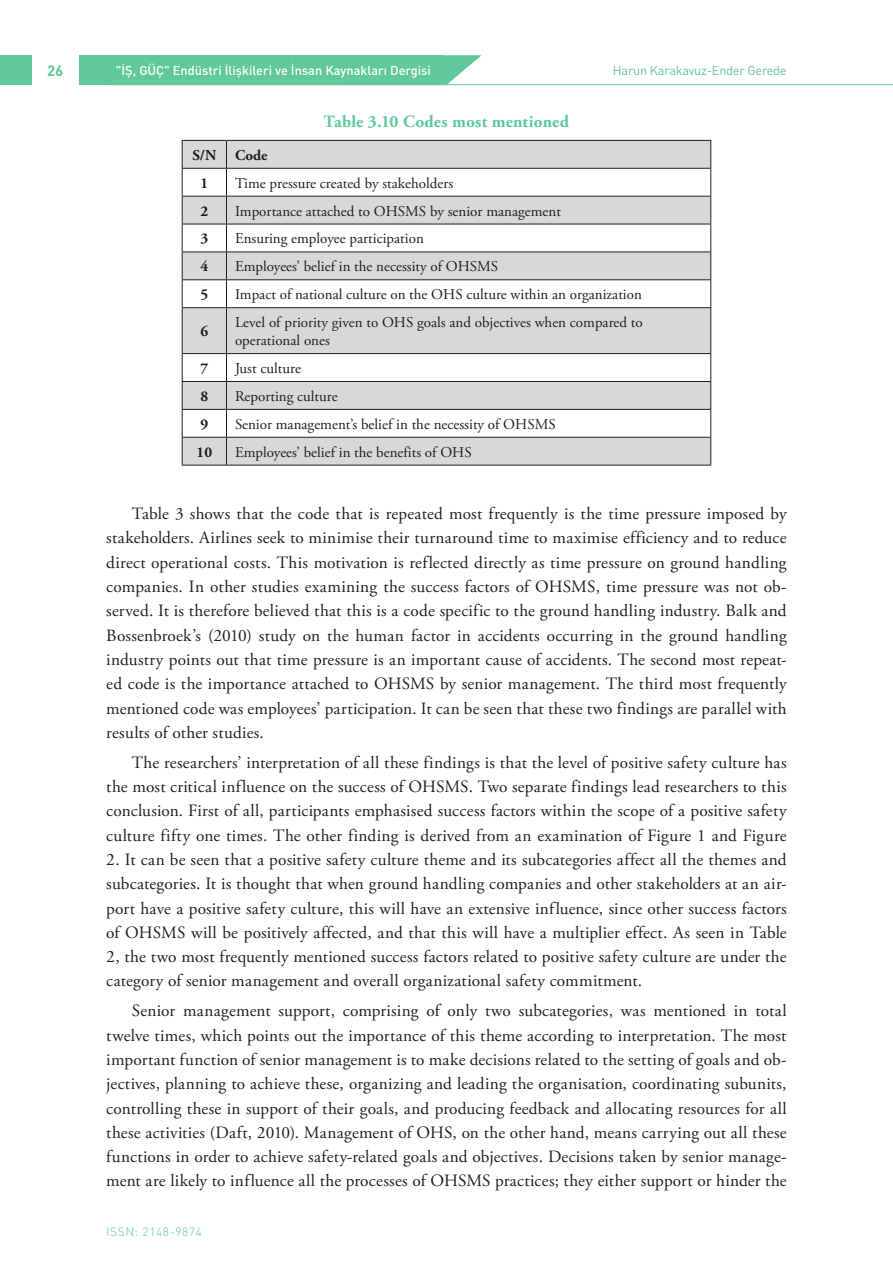
<style>
.page{position:relative;width:893px;height:1263px;background:#fff}
.page>*{position:absolute;margin:0;border:0;box-sizing:border-box;transform-origin:0 0}
.t1{font:17.25px/24.3px "Adobe Garamond Pro";letter-spacing:.015em;color:#231f20;text-align:justify}
.tablo_basl_k{font:700 17.25px "Adobe Garamond Pro";letter-spacing:.005em;color:#60c89a}
.t2{font:15px/18px "Adobe Garamond Pro";color:#231f20}
.t3{font:700 15px "Adobe Garamond Pro";color:#231f20}
.t4{font:700 15px "DIN Pro";color:#60c89a}
.t5{font:500 12.75px "DIN Pro";color:#fff}
.t6{font:12.75px "DIN Pro";letter-spacing:-.02em;color:#60c89a}
.t7{font:300 12px "DIN Pro";letter-spacing:.05em;color:#60c89a}
</style>
<div class="page">
<svg style="left:443px;top:55px;width:39px;height:29px"></svg>
<div style="left:0;top:55px;width:443px;height:30px;background:#60c89a"></div>
<hr style="left:106px;top:84px;width:787px;height:1px;background:#60c89a">
<div style="left:32px;top:55px;width:46px;height:31px;background:#fff"></div>
<svg style="left:183px;top:141px;width:527px;height:324px;fill:#d8d8d8"></svg>
<hr style="left:182px;top:140px;width:44px;height:1px;background:#231f20">
<hr style="left:226px;top:140px;width:485px;height:1px;background:#231f20">
<svg style="left:182px;top:141px;width:1px;height:166px"></svg>
<hr style="left:182px;top:308px;width:1px;height:45px;background:#231f20">
<svg style="left:182px;top:354px;width:1px;height:111px"></svg>
<hr style="left:182px;top:168px;width:44px;height:1px;background:#231f20">
<hr style="left:226px;top:168px;width:485px;height:1px;background:#231f20">
<hr style="left:182px;top:196px;width:44px;height:1px;background:#231f20">
<hr style="left:226px;top:196px;width:485px;height:1px;background:#231f20">
<hr style="left:182px;top:224px;width:44px;height:1px;background:#231f20">
<hr style="left:226px;top:224px;width:485px;height:1px;background:#231f20">
<hr style="left:182px;top:252px;width:44px;height:1px;background:#231f20">
<hr style="left:226px;top:252px;width:485px;height:1px;background:#231f20">
<hr style="left:182px;top:279px;width:44px;height:1px;background:#231f20">
<hr style="left:226px;top:279px;width:485px;height:1px;background:#231f20">
<hr style="left:182px;top:307px;width:44px;height:1px;background:#231f20">
<hr style="left:226px;top:307px;width:485px;height:1px;background:#231f20">
<hr style="left:182px;top:353px;width:44px;height:1px;background:#231f20">
<hr style="left:226px;top:353px;width:485px;height:1px;background:#231f20">
<hr style="left:182px;top:381px;width:44px;height:1px;background:#231f20">
<hr style="left:226px;top:381px;width:485px;height:1px;background:#231f20">
<hr style="left:182px;top:409px;width:44px;height:1px;background:#231f20">
<hr style="left:226px;top:409px;width:485px;height:1px;background:#231f20">
<hr style="left:182px;top:437px;width:44px;height:1px;background:#231f20">
<hr style="left:226px;top:437px;width:485px;height:1px;background:#231f20">
<hr style="left:182px;top:465px;width:44px;height:1px;background:#231f20">
<hr style="left:226px;top:465px;width:485px;height:1px;background:#231f20">
<svg style="left:226px;top:141px;width:1px;height:166px"></svg>
<svg style="left:710px;top:141px;width:1px;height:166px"></svg>
<hr style="left:226px;top:308px;width:1px;height:45px;background:#231f20">
<hr style="left:710px;top:308px;width:1px;height:45px;background:#231f20">
<svg style="left:226px;top:354px;width:1px;height:111px"></svg>
<svg style="left:710px;top:354px;width:1px;height:111px"></svg>
<p class="t4" style="left:47px;top:60px;width:18px">26</p>
<p class="t5" style="left:116px;top:62px;width:316px">"İŞ, GÜÇ" Endüstri İlişkileri ve İnsan Kaynakları Dergisi</p>
<p class="t6" style="left:613px;top:62px;width:175px">Harun Karakavuz-Ender Gerede</p>
<p class="tablo_basl_k" style="left:324px;top:112px;width:247px">Table 3.10 Codes most mentioned</p>
<p class="t3" style="left:192px;top:146px;width:25px">S/N</p>
<p class="t3" style="left:235px;top:146px;width:34px">Code</p>
<p class="t3" style="left:200px;top:174px;width:9px">1</p>
<p class="t2" style="left:235px;top:174px;width:220px">Time pressure created by stakeholders</p>
<p class="t3" style="left:200px;top:202px;width:9px">2</p>
<p class="t2" style="left:235px;top:202px;width:327px">Importance attached to OHSMS by senior management</p>
<p class="t3" style="left:200px;top:230px;width:9px">3</p>
<p class="t2" style="left:235px;top:230px;width:190px">Ensuring employee participation</p>
<p class="t3" style="left:200px;top:258px;width:9px">4</p>
<p class="t2" style="left:235px;top:258px;width:265px">Employees’ belief in the necessity of OHSMS</p>
<p class="t3" style="left:200px;top:286px;width:9px">5</p>
<p class="t2" style="left:235px;top:286px;width:408px">Impact of national culture on the OHS culture within an organization</p>
<p class="t3" style="left:200px;top:323px;width:9px">6</p>
<p class="t2" style="left:235px;top:314px;width:409px">Level of priority given to OHS goals and objectives when compared to operational ones</p>
<p class="t3" style="left:200px;top:359px;width:9px">7</p>
<p class="t2" style="left:235px;top:360px;width:67px">Just culture</p>
<p class="t3" style="left:200px;top:387px;width:9px">8</p>
<p class="t2" style="left:235px;top:388px;width:104px">Reporting culture</p>
<p class="t3" style="left:200px;top:415px;width:9px">9</p>
<p class="t2" style="left:235px;top:415px;width:322px">Senior management’s belief in the necessity of OHSMS</p>
<p class="t3" style="left:197px;top:443px;width:17px">10</p>
<p class="t2" style="left:235px;top:443px;width:238px">Employees’ belief in the benefits of OHS</p>
<p class="t1" style="left:106px;top:502px;width:682px;text-indent:26px">Table 3 shows that the code that is repeated most frequently is the time pressure imposed by stakeholders. Airlines seek to minimise their turnaround time to maximise efficiency and to reduce direct operational costs. This motivation is reflected directly as time pressure on ground handling companies. In other studies examining the success factors of OHSMS, time pressure was not ob&shy;served. It is therefore believed that this is a code specific to the ground handling industry. Balk and Bossenbroek’s (2010) study on the human factor in accidents occurring in the ground handling industry points out that time pressure is an important cause of accidents. The second most repeat&shy;ed code is the importance attached to OHSMS by senior management. The third most frequently mentioned code was employees’ participation. It can be seen that these two findings are parallel with results of other studies.</p>
<p class="t1" style="left:106px;top:751px;width:682px;text-indent:26px">The researchers’ interpretation of all these findings is that the level of positive safety culture has the most critical influence on the success of OHSMS. Two separate findings lead researchers to this conclusion. First of all, participants emphasised success factors within the scope of a positive safety culture fifty one times. The other finding is derived from an examination of Figure 1 and Figure</p>
<p class="t1" style="left:106px;top:848px;width:682px">2. It can be seen that a positive safety culture theme and its subcategories affect all the themes and subcategories. It is thought that when ground handling companies and other stakeholders at an air&shy;port have a positive safety culture, this will have an extensive influence, since other success factors of OHSMS will be positively affected, and that this will have a multiplier effect. As seen in Table 2, the two most frequently mentioned success factors related to positive safety culture are under the category of senior management and overall organizational safety commitment.</p>
<p class="t1" style="left:106px;top:999px;width:682px;text-indent:26px">Senior management support, comprising of only two subcategories, was mentioned in total twelve times, which points out the importance of this theme according to interpretation. The most important function of senior management is to make decisions related to the setting of goals and ob&shy;jectives, planning to achieve these, organizing and leading the organisation, coordinating subunits, controlling these in support of their goals, and producing feedback and allocating resources for all these activities (Daft, 2010). Management of OHS, on the other hand, means carrying out all these functions in order to achieve safety-related goals and objectives. Decisions taken by senior manage&shy;ment are likely to influence all the processes of OHSMS practices; they either support or hinder the</p>
<p class="t7" style="left:106px;top:1223px;width:97px">ISSN: 2148-9874</p>
</div>
